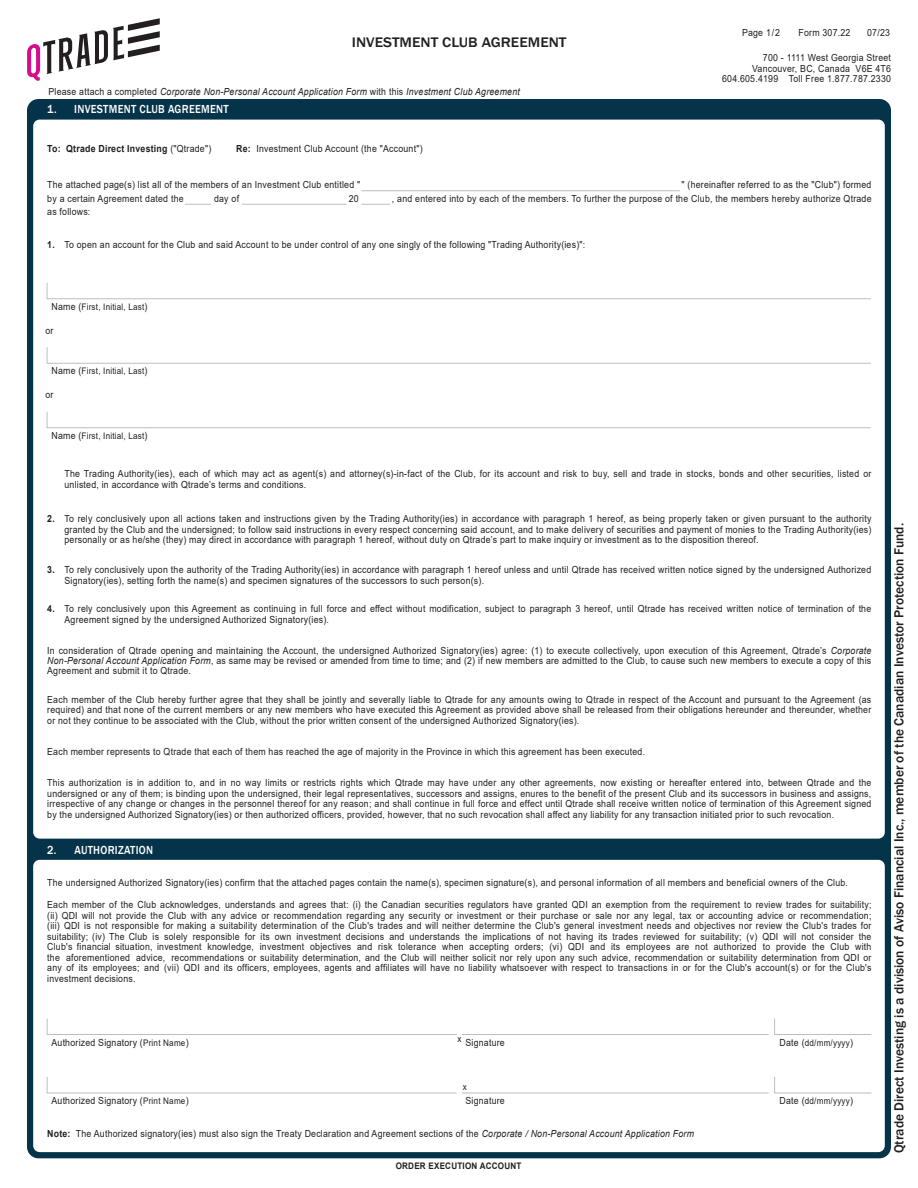
<style>
.page{position:relative;width:918px;height:1188px;background:#fff}
.page>*{position:absolute;margin:0;border:0;box-sizing:border-box;transform-origin:0 0}
.t1{font:500 14.25px "Franklin Gothic";color:#231f20;scale:1.1 1}
.t2{font:500 13.5px "Franklin Gothic";color:#231f20}
.t3{font:500 12px "Franklin Gothic";letter-spacing:.025em;color:#fff;scale:.9 1}
.t4{font:9.75px/10.5px "Arial";letter-spacing:.025em;color:#231f20;text-align:justify;scale:.9 1}
.t5{font:italic 9.75px "Arial";letter-spacing:.025em;color:#231f20;scale:.9 1}
.t6{font:700 9.75px "Arial";letter-spacing:.025em;color:#231f20;scale:.9 1}
.t7{font:9px "Arial";letter-spacing:.025em;color:#231f20;scale:.9 1}
.t8{font:700 9px "Arial";letter-spacing:.025em;color:#231f20;scale:.9 1}
.s1{font-style:normal}
.s2{font-weight:400}
.s3{font-weight:700}
.s4{font-size:9.75px}
.s5{font-style:italic}
.s6{font-style:inherit}
.s7{font-size:9px}
</style>
<div class="page">
<div style="left:27px;top:99px;width:864px;height:1059px;background:#05334a;border-radius:11px"></div>
<div style="left:33px;top:120px;width:852px;height:719px;background:#fff;border-radius:6px"></div>
<div style="left:33px;top:860px;width:852px;height:292px;background:#fff;border-radius:6px"></div>
<hr style="left:462px;top:1034px;width:307px;height:1px;background:#bfbebe">
<svg style="left:774px;top:1018px;width:98px;height:17px"></svg>
<svg style="left:47px;top:1018px;width:410px;height:17px"></svg>
<hr style="left:462px;top:1093px;width:307px;height:1px;background:#bfbebe">
<svg style="left:774px;top:1077px;width:98px;height:16px"></svg>
<svg style="left:47px;top:1077px;width:410px;height:16px"></svg>
<svg style="left:47px;top:347px;width:824px;height:17px"></svg>
<svg style="left:47px;top:283px;width:824px;height:16px"></svg>
<svg style="left:47px;top:412px;width:824px;height:16px"></svg>
<hr style="left:361px;top:190px;width:319px;height:1px;background:#bfbebe">
<svg style="left:185px;top:204px;width:26px;height:1px"></svg>
<svg style="left:362px;top:204px;width:28px;height:1px"></svg>
<hr style="left:242px;top:204px;width:104px;height:1px;background:#bfbebe">
<svg style="left:27px;top:18px;width:133px;height:63px"></svg>
<h1 class="t1" style="left:352px;top:34px;width:197px">INVESTMENT CLUB AGREEMENT</h1>
<p class="t5" style="left:49px;top:85px;width:525px"><span class="s1">Please attach a completed</span> Corporate Non-Personal Account Application Form <span class="s1">with this</span> Investment Club Agreement</p>
<p class="t3" style="left:47px;top:102px;width:203px">1. INVESTMENT CLUB AGREEMENT</p>
<p class="t6" style="left:47px;top:142px;width:184px">To: Qtrade Direct Investing <span class="s2">("Qtrade")</span></p>
<p class="t4" style="left:236px;top:144px;width:209px"><span class="s3">Re:</span> Investment Club Account (the "Account")</p>
<p class="t4" style="left:742px;top:27px;width:44px">Page 1/2</p>
<p class="t4" style="left:799px;top:27px;width:59px">Form 307.22</p>
<p class="t4" style="left:867px;top:27px;width:27px">07/23</p>
<p class="t4" style="left:722px;top:52px;width:189px;text-align:right">700 - 1111 West Georgia Street<br>Vancouver, BC, Canada V6E 4T6<br>604.605.4199 Toll Free 1.877.787.2330</p>
<p class="t4" style="left:47px;top:180px;width:349px">The attached page(s) list all of the members of an Investment Club entitled "</p>
<p class="t4" style="left:682px;top:180px;width:213px">" (hereinafter referred to as the "Club") formed</p>
<p class="t4" style="left:47px;top:193px;width:153px">by a certain Agreement dated the</p>
<p class="t4" style="left:214px;top:193px;width:29px">day of</p>
<p class="t4" style="left:349px;top:193px;width:13px">20</p>
<p class="t4" style="left:392px;top:193px;width:534px">, and entered into by each of the members. To further the purpose of the Club, the members hereby authorize Qtrade</p>
<p class="t4" style="left:47px;top:207px;width:49px">as follows:</p>
<p class="t4" style="left:47px;top:240px;width:599px"><span class="s3">1.</span> To open an account for the Club and said Account to be under control of any one singly of the following "Trading Authority(ies)":</p>
<p class="t7" style="left:52px;top:300px;width:108px"><span class="s4">Name (</span>First, Initial, Last<span class="s4">)</span></p>
<p class="t4" style="left:46px;top:325px;width:10px">or</p>
<p class="t7" style="left:52px;top:365px;width:108px"><span class="s4">Name (</span>First, Initial, Last<span class="s4">)</span></p>
<p class="t4" style="left:46px;top:390px;width:10px">or</p>
<p class="t7" style="left:52px;top:429px;width:108px"><span class="s4">Name (</span>First, Initial, Last<span class="s4">)</span></p>
<p class="t4" style="left:65px;top:468px;width:898px">The Trading Authority(ies), each of which may act as agent(s) and attorney(s)-in-fact of the Club, for its account and risk to buy, sell and trade in stocks, bonds and other securities, listed or unlisted, in accordance with Qtrade’s terms and conditions.</p>
<p class="t4" style="left:65px;top:513px;width:898px;text-indent:-17px"><span class="s3">2.</span> To rely conclusively upon all actions taken and instructions given by the Trading Authority(ies) in accordance with paragraph 1 hereof, as being properly taken or given pursuant to the authority granted by the Club and the undersigned; to follow said instructions in every respect concerning said account, and to make delivery of securities and payment of monies to the Trading Authority(ies) personally or as he/she (they) may direct in accordance with paragraph 1 hereof, without duty on Qtrade’s part to make inquiry or investment as to the disposition thereof.</p>
<p class="t4" style="left:65px;top:564px;width:898px;text-indent:-17px"><span class="s3">3.</span> To rely conclusively upon the authority of the Trading Authority(ies) in accordance with paragraph 1 hereof unless and until Qtrade has received written notice signed by the undersigned Authorized<br>Signatory(ies), setting forth the name(s) and specimen signatures of the successors to such person(s).</p>
<p class="t4" style="left:65px;top:603px;width:898px;text-indent:-17px"><span class="s3">4.</span> To rely conclusively upon this Agreement as continuing in full force and effect without modification, subject to paragraph 3 hereof, until Qtrade has received written notice of termination of the<br>Agreement signed by the undersigned Authorized Signatory(ies).</p>
<p class="t4" style="left:47px;top:645px;width:917px">In consideration of Qtrade opening and maintaining the Account, the undersigned Authorized Signatory(ies) agree: (1) to execute collectively, upon execution of this Agreement, Qtrade’s <span class="s5">Corporate Non-Personal Account Application Form</span>, as same may be revised or amended from time to time; and (2) if new members are admitted to the Club, to cause such new members to execute a copy of this Agreement and submit it to Qtrade.</p>
<p class="t4" style="left:47px;top:694px;width:917px">Each member of the Club hereby further agree that they shall be jointly and severally liable to Qtrade for any amounts owing to Qtrade in respect of the Account and pursuant to the Agreement (as required) and that none of the current members or any new members who have executed this Agreement as provided above shall be released from their obligations hereunder and thereunder, whether or not they continue to be associated with the Club, without the prior written consent of the undersigned Authorized Signatory(ies).</p>
<p class="t4" style="left:47px;top:747px;width:666px">Each member represents to Qtrade that each of them has reached the age of majority in the Province in which this agreement has been executed.</p>
<p class="t4" style="left:47px;top:778px;width:917px">This authorization is in addition to, and in no way limits or restricts rights which Qtrade may have under any other agreements, now existing or hereafter entered into, between Qtrade and the undersigned or any of them; is binding upon the undersigned, their legal representatives, successors and assigns, enures to the benefit of the present Club and its successors in business and assigns, irrespective of any change or changes in the personnel thereof for any reason; and shall continue in full force and effect until Qtrade shall receive written notice of termination of this Agreement signed by the undersigned Authorized Signatory(ies) or then authorized officers, provided, however, that no such revocation shall affect any liability for any transaction initiated prior to such revocation.</p>
<p class="t3" style="left:47px;top:842px;width:119px">2. AUTHORIZATION</p>
<p class="t4" style="left:47px;top:877px;width:891px">The undersigned Authorized Signatory(ies) confirm that the attached pages contain the name(s), specimen signature(s), and personal information of all members and beneficial owners of the Club.</p>
<p class="t4" style="left:47px;top:899px;width:917px">Each member of the Club acknowledges, understands and agrees that: (i) the Canadian securities regulators have granted <span class="s6">QDI</span> an exemption from the requirement to review trades for suitability; (ii) <span class="s6">QDI</span> will not provide the Club with any advice or recommendation regarding any security or investment or their purchase or sale nor any legal, tax or accounting advice or recommendation; (iii) <span class="s6">QDI</span> is not responsible for making a suitability determination of the Club's trades and will neither determine the Club's general investment needs and objectives nor review the Club's trades for suitability; (iv) The Club is solely responsible for its own investment decisions and understands the implications of not having its trades reviewed for suitability; (v) <span class="s6">QDI</span> will not consider the Club's financial situation, investment knowledge, investment objectives and risk tolerance when accepting orders; (vi) <span class="s6">QDI</span> and its employees are not authorized to provide the Club with the aforementioned advice, recommendations or suitability determination, and the Club will neither solicit nor rely upon any such advice, recommendation or suitability determination from <span class="s6">QDI</span> or any of its employees; and (vii) <span class="s6">QDI</span> and its officers, employees, agents and affiliates will have no liability whatsoever with respect to transactions in or for the Club's account(s) or for the Club's investment decisions.</p>
<p class="t7" style="left:457px;top:1033px;width:6px">x</p>
<p class="t4" style="left:52px;top:1037px;width:154px">Authorized Signatory (<span class="s7">Print Name</span>)</p>
<p class="t4" style="left:465px;top:1037px;width:45px">Signature</p>
<p class="t7" style="left:780px;top:1036px;width:83px"><span class="s4">Date (</span>dd/mm/yyyy<span class="s4">)</span></p>
<p class="t7" style="left:463px;top:1081px;width:6px">x</p>
<p class="t4" style="left:52px;top:1095px;width:154px">Authorized Signatory (<span class="s7">Print Name</span>)</p>
<p class="t4" style="left:466px;top:1095px;width:45px">Signature</p>
<p class="t7" style="left:780px;top:1095px;width:83px"><span class="s4">Date (</span>dd/mm/yyyy<span class="s4">)</span></p>
<p class="t4" style="left:47px;top:1128px;width:720px"><span class="s3">Note:</span> The Authorized signatory(ies) must also sign the Treaty Declaration and Agreement sections of the <span class="s5">Corporate / Non-Personal Account Application Form</span></p>
<p class="t8" style="left:396px;top:1160px;width:141px">ORDER EXECUTION ACCOUNT</p>
<h2 class="t2" style="left:891px;top:1153px;width:632px;rotate:-90deg">Qtrade Direct Investing is a division of <span class="s6">Aviso Financial Inc., member</span> of the Canadian Investor Protection Fund.</h2>
</div>
